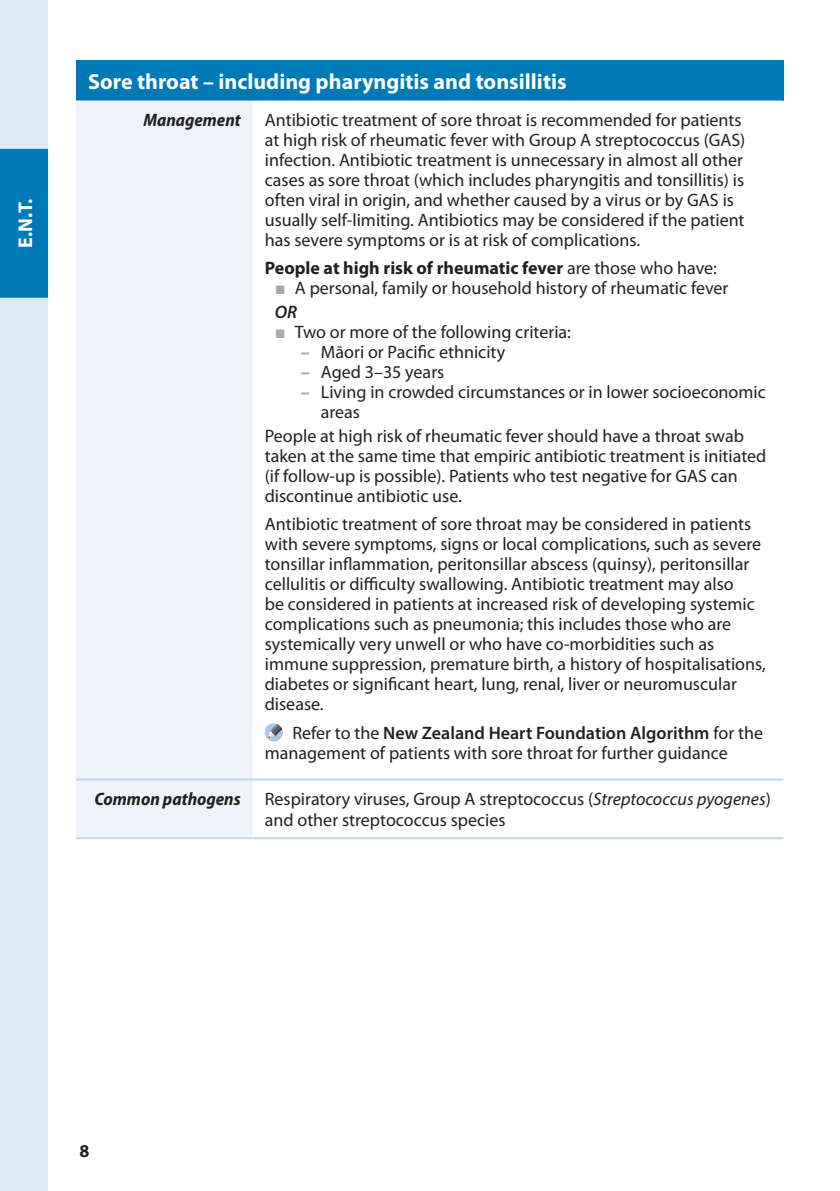
<style>
.page{position:relative;width:840px;height:1191px;background:#fff}
.page>*{position:absolute;margin:0;border:0;box-sizing:border-box;transform-origin:0 0}
.Condition{font:700 22px "Myriad Pro";color:#fff}
.t1{font:700 20px "Myriad Pro";color:#fff}
.Body{font:18px/20px "Myriad Pro";color:#231f20}
.Row_Heading{font:18px/21.2px "Myriad Pro";color:#231f20}
.Body-2{font:700 18px "Myriad Pro";color:#231f20}
.Row_Heading-2{font:italic 700 semi-condensed 18px "Myriad Pro";color:#231f20}
.Body-3{font:italic 600 18px "Myriad Pro";color:#231f20}
.s1{font-weight:400}
.s2{font-family:"Franklin Gothic";color:#a8a9ad}
.s3{font-weight:900;color:#a8a9ad}
.s4{font-weight:600}
.s5{font-style:italic}
</style>
<div class="page">
<div style="left:76px;top:60px;width:707px;height:40px;background:#007ab7"></div>
<div style="left:76px;top:100px;width:177px;height:737px;background:#eef4f9"></div>
<hr style="left:76px;top:778px;width:177px;height:2px;background:#c2d9ec">
<hr style="left:253px;top:778px;width:530px;height:2px;background:#c2d9ec">
<hr style="left:76px;top:837px;width:177px;height:2px;background:#c2d9ec">
<hr style="left:253px;top:837px;width:530px;height:2px;background:#c2d9ec">
<div style="left:265px;top:723px;width:18px;height:18px;background:#a4c8e5;border-radius:50%"></div>
<svg style="left:268px;top:724px;width:14px;height:14px"></svg>
<div style="left:0;top:0;width:48px;height:1191px;background:#deebf5"></div>
<div style="left:0;top:149px;width:48px;height:149px;background:#007ab7"></div>
<p class="t1" style="left:12px;top:248px;width:51px;rotate:-90deg">E.N.T.</p>
<p class="Condition" style="left:88px;top:67px;width:480px">Sore throat – including pharyngitis and tonsillitis</p>
<p class="Row_Heading-2" style="left:143px;top:110px;width:99px">Management</p>
<p class="Body" style="left:265px;top:110px;width:482px">Antibiotic treatment of sore throat is recommended for patients at high risk of rheumatic fever with Group A streptococcus (GAS) infection. Antibiotic treatment is unnecessary in almost all other cases as sore throat (which includes pharyngitis and tonsillitis) is often viral in origin, and whether caused by a virus or by GAS is usually self-limiting. Antibiotics may be considered if the patient has severe symptoms or is at risk of complications.</p>
<p class="Body-2" style="left:265px;top:256px;width:453px">People at high risk of rheumatic fever <span class="s1">are those who have:</span></p>
<p class="Body" style="left:275px;top:278px;width:455px"><span class="s2">■</span> A personal, family or household history of rheumatic fever</p>
<p class="Body-3" style="left:275px;top:301px;width:24px">OR</p>
<p class="Body" style="left:275px;top:322px;width:297px"><span class="s2">■</span> Two or more of the following criteria:</p>
<p class="Body" style="left:301px;top:342px;width:206px"><span class="s3">–</span> Māori or Pacific ethnicity</p>
<p class="Body" style="left:301px;top:362px;width:145px"><span class="s3">–</span> Aged 3–35 years</p>
<p class="Body" style="left:321px;top:382px;width:446px;text-indent:-20px"><span class="s3">–</span> Living in crowded circumstances or in lower socioeconomic areas</p>
<p class="Body" style="left:265px;top:426px;width:503px">People at high risk of rheumatic fever should have a throat swab taken at the same time that empiric antibiotic treatment is initiated (if follow-up is possible). Patients who test negative for GAS can discontinue antibiotic use.</p>
<p class="Body" style="left:265px;top:514px;width:502px">Antibiotic treatment of sore throat may be considered in patients with severe symptoms, signs or local complications, such as severe tonsillar inflammation, peritonsillar abscess (quinsy), peritonsillar cellulitis or difficulty swallowing. Antibiotic treatment may also<br>be considered in patients at increased risk of developing systemic complications such as pneumonia; this includes those who are systemically very unwell or who have co-morbidities such as immune suppression, premature birth, a history of hospitalisations, diabetes or significant heart, lung, renal, liver or neuromuscular disease.</p>
<p class="Body" style="left:265px;top:723px;width:499px;text-indent:28px">Refer to the <span class="s4">New Zealand Heart Foundation Algorithm</span> for the management of patients with sore throat for further guidance</p>
<p class="Row_Heading-2" style="left:94px;top:789px;width:148px">Common pathogens</p>
<p class="Row_Heading" style="left:265px;top:788px;width:507px">Respiratory viruses, Group A streptococcus (<span class="s5">Streptococcus pyogenes</span>) and other streptococcus species</p>
<p class="Body-2" style="left:80px;top:1139px;width:11px">8</p>
</div>
